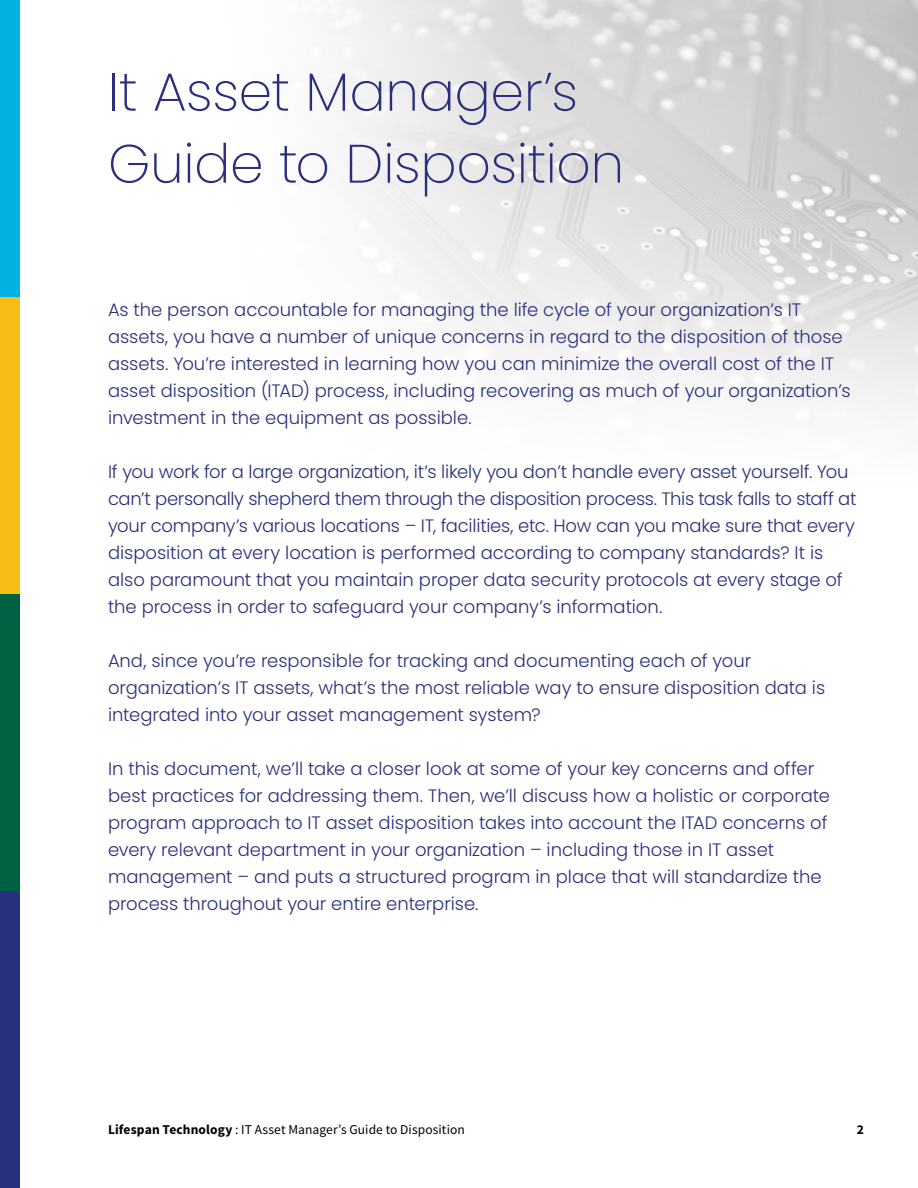
<style>
.page{position:relative;width:918px;height:1188px;background:#fff}
.page>*{position:absolute;margin:0;border:0;box-sizing:border-box;transform-origin:0 0}
.t1{font:200 54px/72px "Poppins";letter-spacing:-.01em;color:#2b2e7d}
.t2{font:300 18px/27px "Poppins";letter-spacing:-.005em;color:#2b2e7d}
.t3{font:13.5px "Source Sans Pro";letter-spacing:.005em;color:#000}
.t4{font:700 13.5px "Source Sans Pro";color:#000}
.s1{font-weight:700}
</style>
<div class="page">
<div style="left:0;top:0;width:20px;height:297px;background:#00b1e1"></div>
<div style="left:0;top:297px;width:20px;height:297px;background:#f6bd17"></div>
<div style="left:0;top:594px;width:20px;height:297px;background:#006142"></div>
<div style="left:0;top:891px;width:20px;height:297px;background:#29307d"></div>
<img style="left:330px;top:0;width:588px;height:411px">
<h1 class="t1" style="left:108px;top:56px;width:518px">It Asset Manager’s<br>Guide to Disposition</h1>
<p class="t2" style="left:108px;top:296px;width:744px">As the person accountable for managing the life cycle of your organization’s IT assets, you have a number of unique concerns in regard to the disposition of those assets. You’re interested in learning how you can minimize the overall cost of the IT asset disposition (ITAD) process, including recovering as much of your organization’s investment in the equipment as possible.</p>
<p class="t2" style="left:108px;top:458px;width:750px">If you work for a large organization, it’s likely you don’t handle every asset yourself. You can’t personally shepherd them through the disposition process. This task falls to staff at your company’s various locations – IT, facilities, etc. How can you make sure that every disposition at every location is performed according to company standards? It is also paramount that you maintain proper data security protocols at every stage of the process in order to safeguard your company’s information.</p>
<p class="t2" style="left:108px;top:647px;width:719px">And, since you’re responsible for tracking and documenting each of your organization’s IT assets, what’s the most reliable way to ensure disposition data is integrated into your asset management system?</p>
<p class="t2" style="left:108px;top:755px;width:723px">In this document, we’ll take a closer look at some of your key concerns and offer best practices for addressing them. Then, we’ll discuss how a holistic or corporate program approach to IT asset disposition takes into account the ITAD concerns of every relevant department in your organization – including those in IT asset management – and puts a structured program in place that will standardize the process throughout your entire enterprise.</p>
<p class="t3" style="left:108px;top:1121px;width:358px"><span class="s1">Lifespan Technology</span> : IT Asset Manager’s Guide to Disposition</p>
<p class="t4" style="left:857px;top:1121px;width:9px">2</p>
</div>
